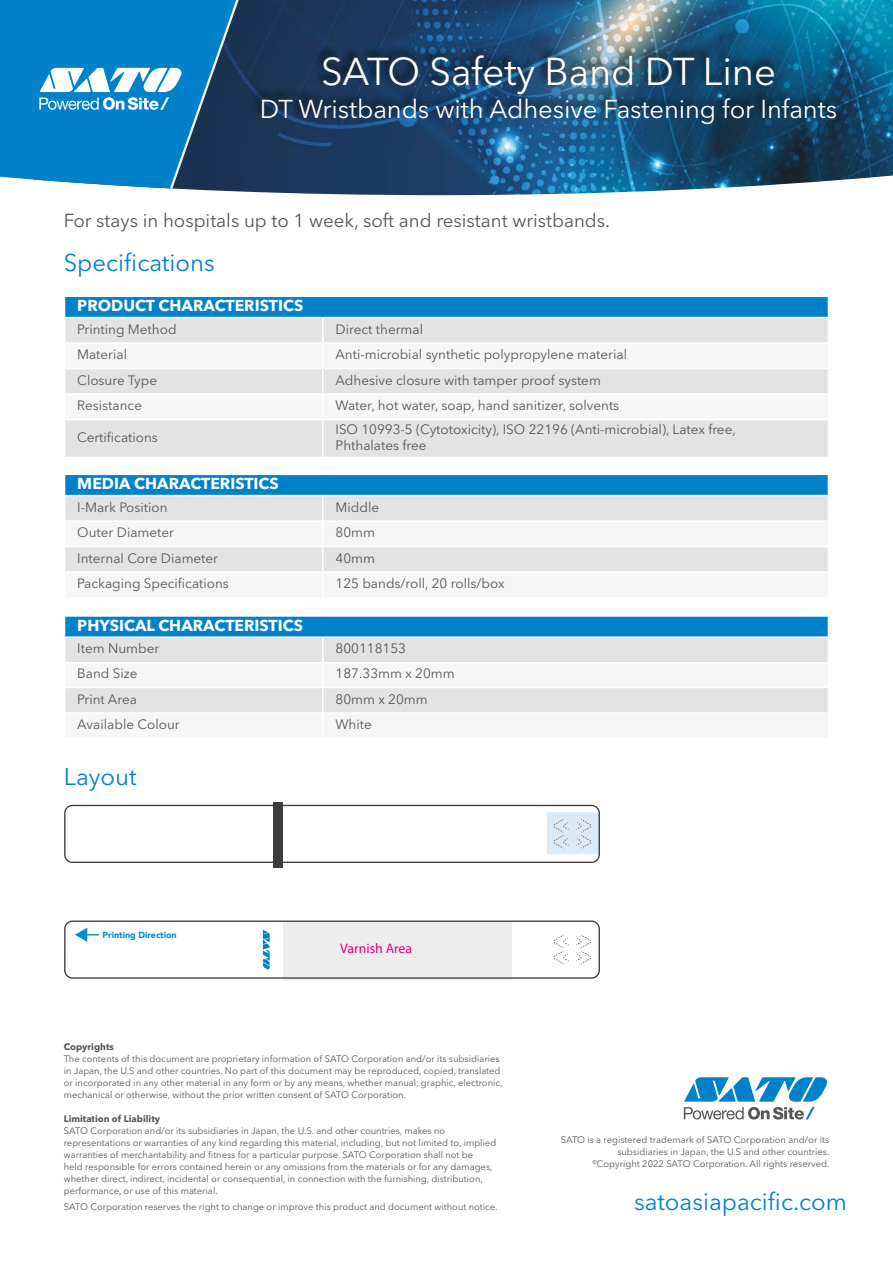
<style>
.page{position:relative;width:893px;height:1263px;background:#fff}
.page>*{position:absolute;margin:0;border:0;box-sizing:border-box;transform-origin:0 0}
.t1{font:38.4px "Avenir Next LT Pro";letter-spacing:-.005em;color:#fff}
.t2{font:25.65px "Avenir Next LT Pro";letter-spacing:-.005em;color:#fff}
.t3{font:24px "Avenir Next LT Pro";color:#0081c9}
.t4{font:18.75px "Avenir Next LT Pro";color:#575756}
.t5{font:700 15.75px "Avenir Next LT Pro";color:#fff}
.t6{font:13.8px "Myriad Pro";color:#e6007d}
.t7{font:13.5px/16.2px "Avenir Next LT Pro";color:#575756}
.t8{font:9.3px/12px "Avenir Next LT Pro";color:#575756}
.t9{font:700 9.3px "Avenir Next LT Pro";color:#575756}
.t10{font:900 8.85px "Avenir";color:#008bd2}
</style>
<div class="page">
<img style="left:312px;top:0;width:581px;height:195px">
<svg style="left:0;top:0;width:312px;height:194px;background:#156fa7"></svg>
<svg style="left:39px;top:68px;width:142px;height:42px"></svg>
<div style="left:251px;top:43px;width:587px;height:82px;background:#000;opacity:.75"></div>
<div style="left:65px;top:296px;width:763px;height:22px;background:#0081c9"></div>
<div style="left:65px;top:318px;width:763px;height:139px;background:#e3e3e3"></div>
<svg style="left:65px;top:344px;width:763px;height:75px;fill:#f6f6f6"></svg>
<svg style="left:322px;top:318px;width:1px;height:101px"></svg>
<hr style="left:64px;top:342px;width:259px;height:2px;background:#fff">
<hr style="left:323px;top:342px;width:506px;height:2px;background:#fff">
<hr style="left:64px;top:368px;width:259px;height:1px;background:#fff">
<hr style="left:64px;top:393px;width:259px;height:2px;background:#fff">
<hr style="left:323px;top:368px;width:506px;height:1px;background:#fff">
<hr style="left:323px;top:393px;width:506px;height:2px;background:#fff">
<hr style="left:323px;top:419px;width:506px;height:1px;background:#fff">
<hr style="left:64px;top:296px;width:259px;height:1px;background:#fff">
<hr style="left:323px;top:296px;width:506px;height:1px;background:#fff">
<hr style="left:64px;top:317px;width:259px;height:1px;background:#fff">
<hr style="left:323px;top:317px;width:506px;height:1px;background:#fff">
<hr style="left:64px;top:419px;width:259px;height:1px;background:#fff">
<hr style="left:322px;top:420px;width:1px;height:37px;background:#fff">
<div style="left:65px;top:474px;width:763px;height:22px;background:#0081c9"></div>
<div style="left:65px;top:496px;width:763px;height:24px;background:#e3e3e3"></div>
<div style="left:65px;top:547px;width:763px;height:24px;background:#e3e3e3"></div>
<svg style="left:322px;top:496px;width:1px;height:75px"></svg>
<hr style="left:64px;top:520px;width:259px;height:2px;background:#fff">
<hr style="left:64px;top:546px;width:259px;height:1px;background:#fff">
<hr style="left:64px;top:474px;width:259px;height:1px;background:#fff">
<hr style="left:323px;top:474px;width:506px;height:1px;background:#fff">
<hr style="left:64px;top:495px;width:259px;height:1px;background:#fff">
<hr style="left:323px;top:495px;width:506px;height:1px;background:#fff">
<div style="left:65px;top:616px;width:763px;height:21px;background:#0081c9"></div>
<div style="left:65px;top:638px;width:763px;height:24px;background:#e3e3e3"></div>
<div style="left:65px;top:688px;width:763px;height:24px;background:#e3e3e3"></div>
<svg style="left:322px;top:638px;width:1px;height:74px"></svg>
<hr style="left:64px;top:687px;width:259px;height:1px;background:#fff">
<hr style="left:64px;top:615px;width:259px;height:2px;background:#fff">
<hr style="left:323px;top:615px;width:506px;height:2px;background:#fff">
<hr style="left:64px;top:636px;width:259px;height:2px;background:#fff">
<hr style="left:323px;top:636px;width:506px;height:2px;background:#fff">
<hr style="left:65px;top:662px;width:258px;height:1px;background:#fff">
<div style="left:283px;top:921px;width:228px;height:58px;background:#ededed"></div>
<div style="left:548px;top:813px;width:51px;height:40px;background:#dbeaf9"></div>
<div style="left:547px;top:812px;width:53px;height:42px;border:1px solid #dbeaf9"></div>
<svg style="left:263px;top:930px;width:7px;height:39px"></svg>
<div style="left:64px;top:805px;width:536px;height:58px;border:1px solid #3c3c3b;border-radius:8px"></div>
<div style="left:274px;top:802px;width:9px;height:65px;background:#3c3c3b"></div>
<div style="left:64px;top:920px;width:536px;height:59px;border:1px solid #3c3c3b;border-radius:8px"></div>
<svg style="left:553px;top:819px;width:16px;height:30px"></svg>
<svg style="left:576px;top:819px;width:15px;height:30px"></svg>
<svg style="left:553px;top:935px;width:16px;height:29px"></svg>
<svg style="left:576px;top:935px;width:15px;height:29px"></svg>
<svg style="left:75px;top:928px;width:24px;height:14px"></svg>
<svg style="left:684px;top:1077px;width:143px;height:42px"></svg>
<h1 class="t1" style="left:321px;top:49px;width:456px">SATO Safety Band DT Line</h1>
<h2 class="t2" style="left:260px;top:94px;width:579px">DT Wristbands with Adhesive Fastening for Infants</h2>
<h3 class="t4" style="left:64px;top:209px;width:548px">For stays in hospitals up to 1 week, soft and resistant wristbands.</h3>
<h3 class="t3" style="left:64px;top:248px;width:153px">Specifications</h3>
<h3 class="t5" style="left:77px;top:296px;width:227px">PRODUCT CHARACTERISTICS</h3>
<h3 class="t7" style="left:77px;top:321px;width:101px">Printing Method</h3>
<h3 class="t7" style="left:335px;top:321px;width:89px">Direct thermal</h3>
<h3 class="t7" style="left:77px;top:346px;width:51px">Material</h3>
<h3 class="t7" style="left:335px;top:346px;width:293px">Anti-microbial synthetic polypropylene material</h3>
<h3 class="t7" style="left:77px;top:372px;width:81px">Closure Type</h3>
<h3 class="t7" style="left:335px;top:372px;width:267px">Adhesive closure with tamper proof system</h3>
<h3 class="t7" style="left:77px;top:397px;width:66px">Resistance</h3>
<h3 class="t7" style="left:335px;top:397px;width:285px">Water, hot water, soap, hand sanitizer, solvents</h3>
<h3 class="t7" style="left:77px;top:429px;width:82px">Certifications</h3>
<h3 class="t7" style="left:335px;top:421px;width:402px">ISO 10993-5 (Cytotoxicity), ISO 22196 (Anti-microbial), Latex free,<br>Phthalates free</h3>
<h3 class="t5" style="left:77px;top:474px;width:203px">MEDIA CHARACTERISTICS</h3>
<h3 class="t7" style="left:77px;top:499px;width:92px">I-Mark Position</h3>
<h3 class="t7" style="left:335px;top:499px;width:45px">Middle</h3>
<h3 class="t7" style="left:77px;top:524px;width:98px">Outer Diameter</h3>
<h3 class="t7" style="left:335px;top:524px;width:41px">80mm</h3>
<h3 class="t7" style="left:77px;top:550px;width:142px">Internal Core Diameter</h3>
<h3 class="t7" style="left:335px;top:550px;width:41px">40mm</h3>
<h3 class="t7" style="left:77px;top:575px;width:153px">Packaging Specifications</h3>
<h3 class="t7" style="left:335px;top:575px;width:171px">125 bands/roll, 20 rolls/box</h3>
<h3 class="t5" style="left:77px;top:616px;width:227px">PHYSICAL CHARACTERISTICS</h3>
<h3 class="t7" style="left:77px;top:640px;width:84px">Item Number</h3>
<h3 class="t7" style="left:335px;top:640px;width:72px">800118153</h3>
<h3 class="t7" style="left:77px;top:666px;width:62px">Band Size</h3>
<h3 class="t7" style="left:335px;top:666px;width:121px">187.33mm x 20mm</h3>
<h3 class="t7" style="left:77px;top:691px;width:61px">Print Area</h3>
<h3 class="t7" style="left:335px;top:691px;width:94px">80mm x 20mm</h3>
<h3 class="t7" style="left:77px;top:716px;width:104px">Available Colour</h3>
<h3 class="t7" style="left:335px;top:716px;width:38px">White</h3>
<h3 class="t3" style="left:64px;top:762px;width:74px">Layout</h3>
<p class="t10" style="left:103px;top:927px;width:76px">Printing Direction</p>
<h3 class="t6" style="left:340px;top:940px;width:73px">Varnish Area</h3>
<p class="t9" style="left:64px;top:1041px;width:52px">Copyrights</p>
<p class="t8" style="left:64px;top:1053px;width:440px">The contents of this document are proprietary information of SATO Corporation and/or its subsidiaries in Japan, the U.S and other countries. No part of this document may be reproduced, copied, translated or incorporated in any other material in any form or by any means, whether manual, graphic, electronic, mechanical or otherwise, without the prior written consent of SATO Corporation.</p>
<p class="t9" style="left:64px;top:1113px;width:98px">Limitation of Liability</p>
<p class="t8" style="left:64px;top:1125px;width:434px">SATO Corporation and/or its subsidiaries in Japan, the U.S. and other countries, makes no representations or warranties of any kind regarding this material, including, but not limited to, implied warranties of merchantability and fitness for a particular purpose. SATO Corporation shall not be<br>held responsible for errors contained herein or any omissions from the materials or for any damages, whether direct, indirect, incidental or consequential, in connection with the furnishing, distribution, performance, or use of this material.</p>
<p class="t8" style="left:64px;top:1201px;width:435px">SATO Corporation reserves the right to change or improve this product and document without notice.</p>
<p class="t8" style="left:561px;top:1133px;width:270px;text-align:right">SATO is a registered trademark of SATO Corporation and/or its subsidiaries in Japan, the U.S and other countries.<br><sup>©</sup>Copyright 2022 SATO Corporation. All rights reserved.</p>
<h3 class="t3" style="left:634px;top:1187px;width:214px">satoasiapacific.com</h3>
</div>
